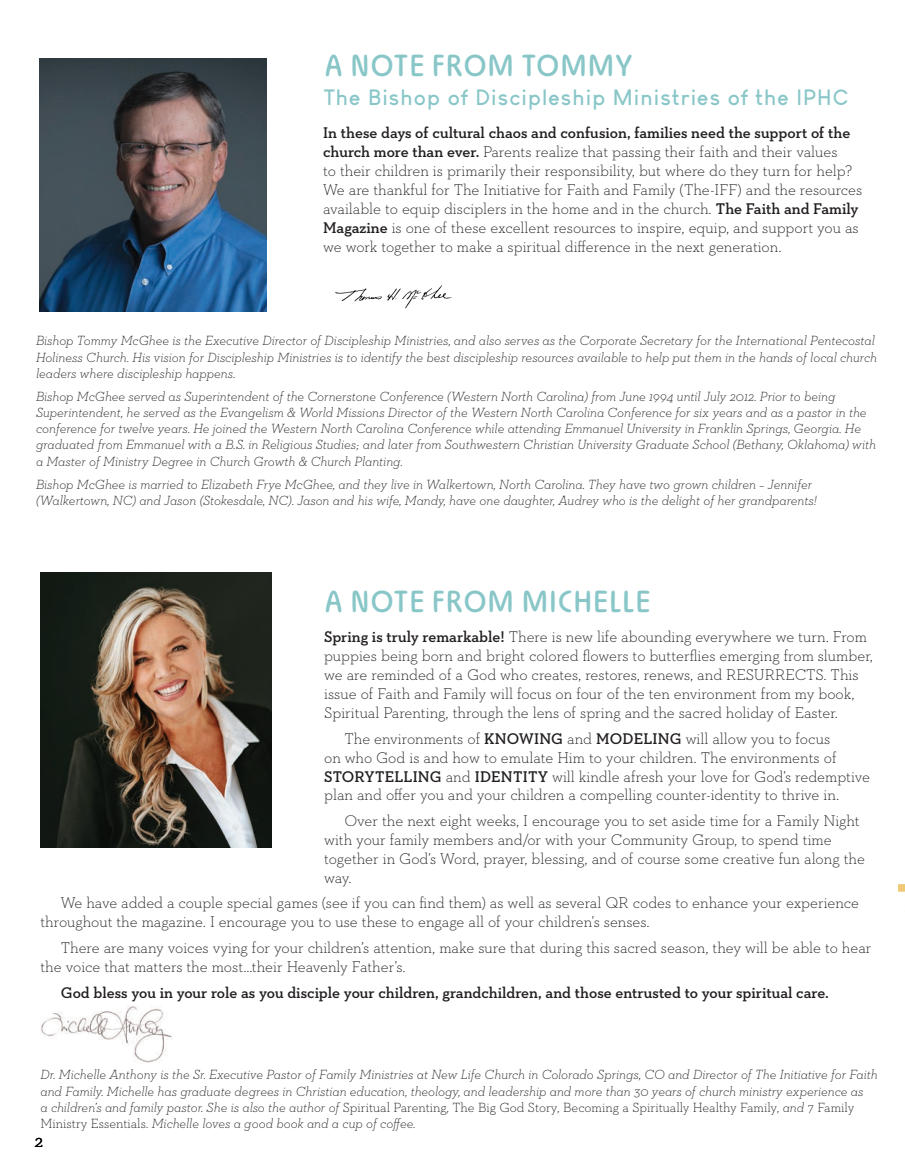
<style>
.page{position:relative;width:905px;height:1175px;background:#fff}
.page>*{position:absolute;margin:0;border:0;box-sizing:border-box;transform-origin:0 0}
.t1{font:300 33px "Ohno Softie Var";letter-spacing:.05em;color:#89c6c8}
.t2{font:700 21.75px "Louis George Cafe";letter-spacing:.05em;color:#89c6c8}
.t3{font:18px "Neutraface Slab Text";color:#000}
.Body_Copy{font:300 15.75px/18.9px "Neutraface Slab Text";letter-spacing:-.005em;color:#231f20}
.Body_Copy_First_Para{font:300 15.75px/18.9px "Neutraface Slab Text";letter-spacing:-.005em;color:#231f20}
.Small_Body_first_par{font:300 15.75px/18.9px "Neutraface Slab Text";letter-spacing:-.005em;color:#231f20}
.Body_Copy-2{font:600 15.75px "Neutraface Slab Text";color:#231f20}
.Author_Bio{font:italic 300 13.5px/16.2px "Neutraface Slab Text";color:#231f20}
.s1{font-weight:600}
.s2{font-style:normal}
</style>
<div class="page">
<hr style="left:904px;top:908px;width:1px;height:138px;background:#b95446">
<img style="left:40px;top:573px;width:232px;height:274px">
<img style="left:41px;top:1005px;width:131px;height:58px">
<img style="left:335px;top:285px;width:117px;height:24px">
<img style="left:39px;top:59px;width:228px;height:252px">
<svg style="left:898px;top:884px;width:6px;height:8px"></svg>
<p class="t1" style="left:325px;top:46px;width:308px">A NOTE FROM TOMMY</p>
<p class="t2" style="left:324px;top:83px;width:525px">The Bishop of Discipleship Ministries of the IPHC</p>
<p class="Body_Copy_First_Para" style="left:323px;top:123px;width:540px"><span class="s1">In these days of cultural chaos and confusion, families need the support of the church more than ever.</span> Parents realize that passing their faith and their values<br>to their children is primarily their responsibility, but where do they turn for help?<br>We are thankful for The Initiative for Faith and Family (The-IFF) and the resources available to equip disciplers in the home and in the church. <span class="s1">The Faith and Family Magazine</span> is one of these excellent resources to inspire, equip, and support you as we work together to make a spiritual difference in the next generation.</p>
<p class="Author_Bio" style="left:36px;top:332px;width:842px">Bishop Tommy McGhee is the Executive Director of Discipleship Ministries, and also serves as the Corporate Secretary for the International Pentecostal<br>Holiness Church. His vision for Discipleship Ministries is to identify the best discipleship resources available to help put them in the hands of local church leaders where discipleship happens.</p>
<p class="Author_Bio" style="left:36px;top:388px;width:841px">Bishop McGhee served as Superintendent of the Cornerstone Conference (Western North Carolina) from June 1994 until July 2012. Prior to being Superintendent, he served as the Evangelism &amp; World Missions Director of the Western North Carolina Conference for six years and as a pastor in the conference for twelve years. He joined the Western North Carolina Conference while attending Emmanuel University in Franklin Springs, Georgia. He graduated from Emmanuel with a B.S. in Religious Studies; and later from Southwestern Christian University Graduate School (Bethany, Oklahoma) with a Master of Ministry Degree in Church Growth &amp; Church Planting.</p>
<p class="Author_Bio" style="left:36px;top:475px;width:782px">Bishop McGhee is married to Elizabeth Frye McGhee, and they live in Walkertown, North Carolina. They have two grown children – Jennifer (Walkertown, NC) and Jason (Stokesdale, NC). Jason and his wife, Mandy, have one daughter, Audrey who is the delight of her grandparents!</p>
<p class="t1" style="left:325px;top:582px;width:326px">A NOTE FROM MICHELLE</p>
<p class="Small_Body_first_par" style="left:324px;top:627px;width:550px"><span class="s1">Spring is truly remarkable!</span> There is new life abounding everywhere we turn. From puppies being born and bright colored flowers to butterflies emerging from slumber, we are reminded of a God who creates, restores, renews, and RESURRECTS. This issue of Faith and Family will focus on four of the ten environment from my book, Spiritual Parenting, through the lens of spring and the sacred holiday of Easter.</p>
<p class="Body_Copy" style="left:324px;top:728px;width:547px;text-indent:20px">The environments of <span class="s1">KNOWING</span> and <span class="s1">MODELING</span> will allow you to focus<br>on who God is and how to emulate Him to your children. The environments of <span class="s1">STORYTELLING</span> and <span class="s1">IDENTITY</span> will kindle afresh your love for God’s redemptive plan and offer you and your children a compelling counter-identity to thrive in.</p>
<p class="Body_Copy" style="left:324px;top:811px;width:542px;text-indent:20px">Over the next eight weeks, I encourage you to set aside time for a Family Night with your family members and/or with your Community Group, to spend time together in God’s Word, prayer, blessing, and of course some creative fun along the way.</p>
<p class="Body_Copy" style="left:41px;top:893px;width:820px;text-indent:20px">We have added a couple special games (see if you can find them) as well as several QR codes to enhance your experience throughout the magazine. I encourage you to use these to engage all of your children’s senses.</p>
<p class="Body_Copy" style="left:41px;top:938px;width:832px;text-indent:20px">There are many voices vying for your children’s attention, make sure that during this sacred season, they will be able to hear the voice that matters the most…their Heavenly Father’s.</p>
<p class="Body_Copy-2" style="left:61px;top:982px;width:769px">God bless you in your role as you disciple your children, grandchildren, and those entrusted to your spiritual care.</p>
<p class="Author_Bio" style="left:40px;top:1066px;width:838px">Dr. Michelle Anthony is the Sr. Executive Pastor of Family Ministries at New Life Church in Colorado Springs, CO and Director of The Initiative for Faith and Family. Michelle has graduate degrees in Christian education, theology, and leadership and more than 30 years of church ministry experience as<br>a children’s and family pastor. She is also the author of <span class="s2">Spiritual Parenting</span>, <span class="s2">The Big God Story</span>, <span class="s2">Becoming a Spiritually Healthy Family</span>, and <span class="s2">7 Family Ministry Essentials</span>. Michelle loves a good book and a cup of coffee.</p>
<h3 class="t3" style="left:34px;top:1129px;width:10px">2</h3>
</div>
